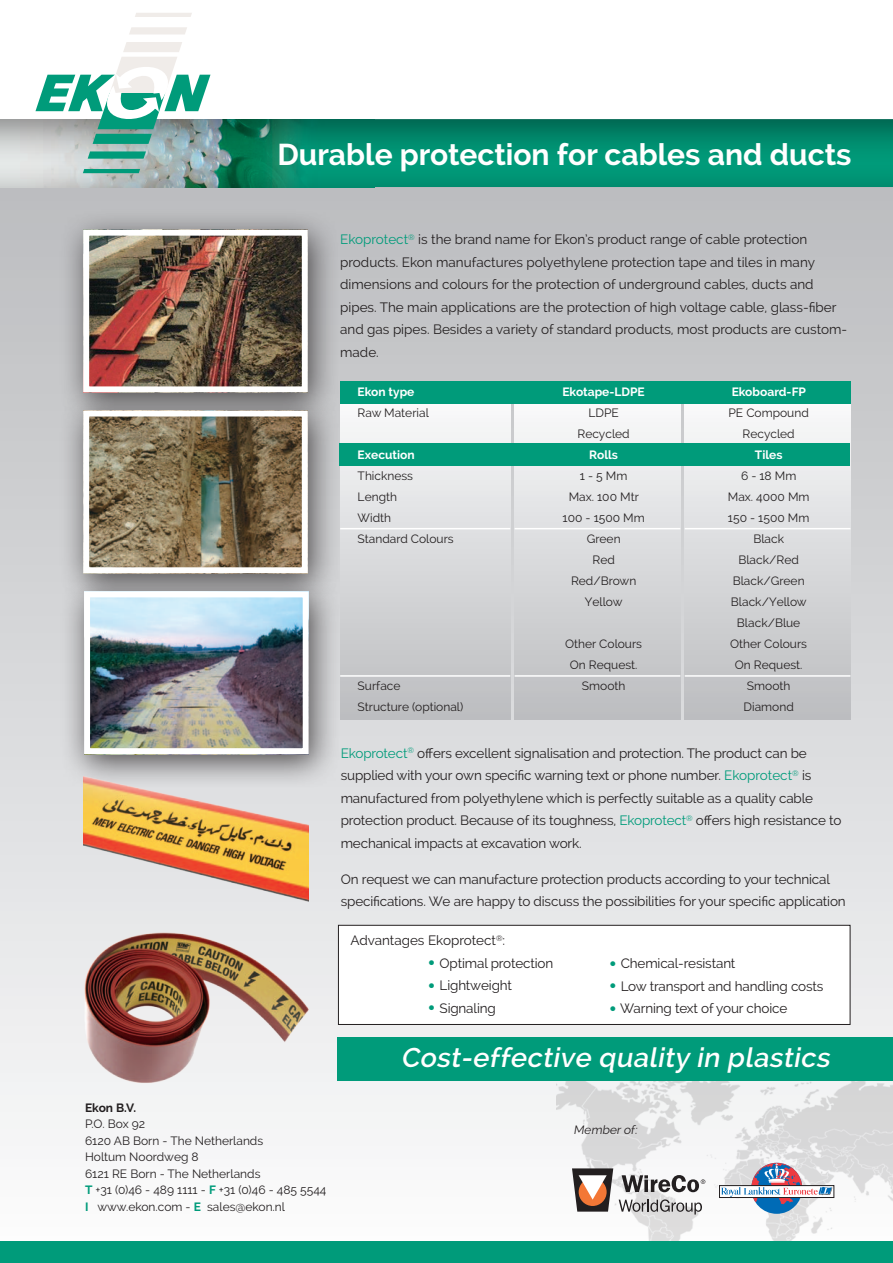
<style>
.page{position:relative;width:893px;height:1263px;background:#fff}
.page>*{position:absolute;margin:0;border:0;box-sizing:border-box;transform-origin:0 0}
.t1{font:700 30px "Raleway";color:#fff}
.t2{font:italic 600 27px "Raleway";color:#fff}
.t3{font:13.5px/22.5px "Raleway";letter-spacing:-.01em;color:#231f20}
.t4{font:12px/16.5px "Raleway";color:#231f20;text-align:center}
.t5{font:700 12px "Raleway";color:#fff}
.t6{font:italic 12px "Raleway";color:#231f20}
.t7{font:700 12px "Raleway";color:#231f20}
.s1{color:#009b7a}
.s2{font-size:27px;color:#009b7a}
.s3{font-weight:700;color:#009b7a}
</style>
<div class="page">
<div style="left:0;top:184px;width:893px;height:1079px;background:linear-gradient(to bottom,#bbbdbf,#fcfcfc)"></div>
<img style="left:557px;top:1081px;width:336px;height:161px">
<div style="left:0;top:118px;width:893px;height:72px;background:#231f20;opacity:.5"></div>
<div style="left:0;top:1242px;width:893px;height:21px;background:#009b7a"></div>
<svg style="left:83px;top:169px;width:57px;height:4px"></svg>
<svg style="left:88px;top:151px;width:58px;height:8px"></svg>
<svg style="left:135px;top:13px;width:57px;height:4px"></svg>
<svg style="left:129px;top:27px;width:58px;height:7px"></svg>
<svg style="left:35px;top:42px;width:175px;height:102px"></svg>
<div style="left:59px;top:209px;width:282px;height:219px;background:#231f20;opacity:.75"></div>
<img style="left:90px;top:237px;width:211px;height:148px">
<div style="left:83px;top:230px;width:225px;height:162px;border:6px solid #fff"></div>
<div style="left:59px;top:390px;width:282px;height:219px;background:#231f20;opacity:.75"></div>
<img style="left:90px;top:417px;width:211px;height:149px">
<div style="left:83px;top:410px;width:225px;height:163px;border:6px solid #fff"></div>
<div style="left:60px;top:570px;width:281px;height:220px;background:#231f20;opacity:.75"></div>
<img style="left:91px;top:598px;width:211px;height:149px">
<div style="left:84px;top:591px;width:225px;height:163px;border:6px solid #fff"></div>
<div style="left:337px;top:1037px;width:556px;height:44px;background:#009b7a"></div>
<img style="left:83px;top:768px;width:225px;height:145px">
<img style="left:73px;top:921px;width:242px;height:171px">
<svg style="left:340px;top:403px;width:170px;height:316px;background:#d7d8da"></svg>
<svg style="left:515px;top:403px;width:165px;height:316px;background:#d7d8da"></svg>
<svg style="left:685px;top:403px;width:165px;height:316px;background:#d7d8da"></svg>
<div style="left:340px;top:381px;width:510px;height:22px;background:#009b7a"></div>
<div style="left:339px;top:443px;width:510px;height:23px;background:#009b7a"></div>
<hr style="left:340px;top:528px;width:170px;height:1px;background:#fff">
<hr style="left:515px;top:528px;width:165px;height:1px;background:#fff">
<hr style="left:685px;top:528px;width:165px;height:1px;background:#fff">
<hr style="left:340px;top:675px;width:170px;height:2px;background:#fff">
<hr style="left:515px;top:675px;width:165px;height:2px;background:#fff">
<hr style="left:685px;top:675px;width:165px;height:2px;background:#fff">
<div style="left:338px;top:925px;width:512px;height:99px;background:#fff"></div>
<div style="left:338px;top:925px;width:512px;height:100px;border:1px solid #231f20"></div>
<div style="left:751px;top:1163px;width:51px;height:51px;background:#006bb6;border-radius:50%"></div>
<div style="left:719px;top:1185px;width:115px;height:13px;border:1px solid #231f20"></div>
<svg style="left:721px;top:1163px;width:111px;height:41px"></svg>
<svg style="left:619px;top:1199px;width:83px;height:15px"></svg>
<svg style="left:572px;top:1168px;width:41px;height:43px"></svg>
<svg style="left:622px;top:1175px;width:83px;height:17px"></svg>
<h1 class="t1" style="left:277px;top:137px;width:575px">Durable protection for cables and ducts</h1>
<p class="t3" style="left:340px;top:228px;width:508px"><span class="s1">Ekoprotect</span><sup>®</sup> is the brand name for Ekon’s product range of cable protection products. Ekon manufactures polyethylene protection tape and tiles in many dimensions and colours for the protection of underground cables, ducts and pipes. The main applications are the protection of high voltage cable, glass-fiber and gas pipes. Besides a variety of standard products, most products are custom&shy;made.</p>
<p class="t5" style="left:358px;top:385px;width:58px">Ekon type</p>
<p class="t5" style="left:562px;top:385px;width:84px">Ekotape-LDPE</p>
<p class="t5" style="left:732px;top:385px;width:76px">Ekoboard-FP</p>
<p class="t4" style="left:358px;top:405px;width:73px">Raw Material</p>
<p class="t4" style="left:588px;top:405px;width:32px">LDPE</p>
<p class="t4" style="left:728px;top:405px;width:82px">PE Compound</p>
<p class="t4" style="left:577px;top:426px;width:54px">Recycled</p>
<p class="t4" style="left:742px;top:426px;width:54px">Recycled</p>
<p class="t5" style="left:358px;top:448px;width:59px">Execution</p>
<p class="t5" style="left:589px;top:448px;width:30px">Rolls</p>
<p class="t5" style="left:755px;top:448px;width:29px">Tiles</p>
<p class="t4" style="left:358px;top:468px;width:57px">Thickness</p>
<p class="t4" style="left:580px;top:468px;width:49px">1 - 5 Mm</p>
<p class="t4" style="left:741px;top:468px;width:57px">6 - 18 Mm</p>
<p class="t4" style="left:358px;top:489px;width:41px">Length</p>
<p class="t4" style="left:569px;top:489px;width:72px">Max. 100 Mtr</p>
<p class="t4" style="left:728px;top:489px;width:83px">Max. 4000 Mm</p>
<p class="t4" style="left:358px;top:510px;width:35px">Width</p>
<p class="t4" style="left:563px;top:510px;width:84px">100 - 1500 Mm</p>
<p class="t4" style="left:728px;top:510px;width:83px">150 - 1500 Mm</p>
<p class="t4" style="left:358px;top:531px;width:98px">Standard Colours</p>
<p class="t4" style="left:587px;top:531px;width:35px">Green</p>
<p class="t4" style="left:753px;top:531px;width:32px">Black</p>
<p class="t4" style="left:592px;top:552px;width:24px">Red</p>
<p class="t4" style="left:738px;top:552px;width:62px">Black/Red</p>
<p class="t4" style="left:571px;top:573px;width:67px">Red/Brown</p>
<p class="t4" style="left:733px;top:573px;width:73px">Black/Green</p>
<p class="t4" style="left:585px;top:594px;width:39px">Yellow</p>
<p class="t4" style="left:731px;top:591px;width:77px;line-height:21px">Black/Yellow<br>Black/Blue</p>
<p class="t4" style="left:565px;top:636px;width:78px">Other Colours</p>
<p class="t4" style="left:730px;top:636px;width:78px">Other Colours</p>
<p class="t4" style="left:570px;top:657px;width:69px">On Request.</p>
<p class="t4" style="left:735px;top:657px;width:69px">On Request.</p>
<p class="t4" style="left:358px;top:678px;width:44px">Surface</p>
<p class="t4" style="left:582px;top:678px;width:45px">Smooth</p>
<p class="t4" style="left:747px;top:678px;width:45px">Smooth</p>
<p class="t4" style="left:358px;top:699px;width:107px">Structure (optional)</p>
<p class="t4" style="left:743px;top:699px;width:52px">Diamond</p>
<p class="t3" style="left:341px;top:742px;width:502px"><span class="s1">Ekoprotect</span><sup>®</sup> offers excellent signalisation and protection. The product can be supplied with your own specific warning text or phone number. <span class="s1">Ekoprotect</span><sup>®</sup> is manufactured from polyethylene which is perfectly suitable as a quality cable protection product. Because of its toughness, <span class="s1">Ekoprotect</span><sup>®</sup> offers high resistance to mechanical impacts at excavation work.</p>
<p class="t3" style="left:341px;top:868px;width:506px">On request we can manufacture protection products according to your technical specifications. We are happy to discuss the possibilities for your specific application</p>
<p class="t3" style="left:350px;top:929px;width:156px">Advantages Ekoprotect<sup>®</sup>:</p>
<p class="t3" style="left:427px;top:952px;width:128px"><span class="s2">•</span> Optimal protection</p>
<p class="t3" style="left:427px;top:974px;width:87px"><span class="s2">•</span> Lightweight</p>
<p class="t3" style="left:427px;top:997px;width:70px"><span class="s2">•</span> Signaling</p>
<p class="t3" style="left:608px;top:952px;width:129px"><span class="s2">•</span> Chemical-resistant</p>
<p class="t3" style="left:608px;top:975px;width:217px"><span class="s2">•</span> Low transport and handling costs</p>
<p class="t3" style="left:608px;top:997px;width:181px"><span class="s2">•</span> Warning text of your choice</p>
<h2 class="t2" style="left:401px;top:1042px;width:435px">Cost-effective quality in plastics</h2>
<p class="t7" style="left:85px;top:1100px;width:53px">Ekon B.V.</p>
<p class="t4" style="left:85px;top:1116px;width:243px;text-align:left">P.O. Box 92<br>6120 AB Born - The Netherlands<br>Holtum Noordweg 8<br>6121 RE Born - The Netherlands<br><span class="s3">T</span> +31 (0)46 - 489 1111 - <span class="s3">F</span> +31 (0)46 - 485 5544<br><span class="s3">I</span> www.ekon.com - <span class="s3">E</span> sales@ekon.nl</p>
<p class="t6" style="left:573px;top:1123px;width:67px">Memberof:</p>
</div>
